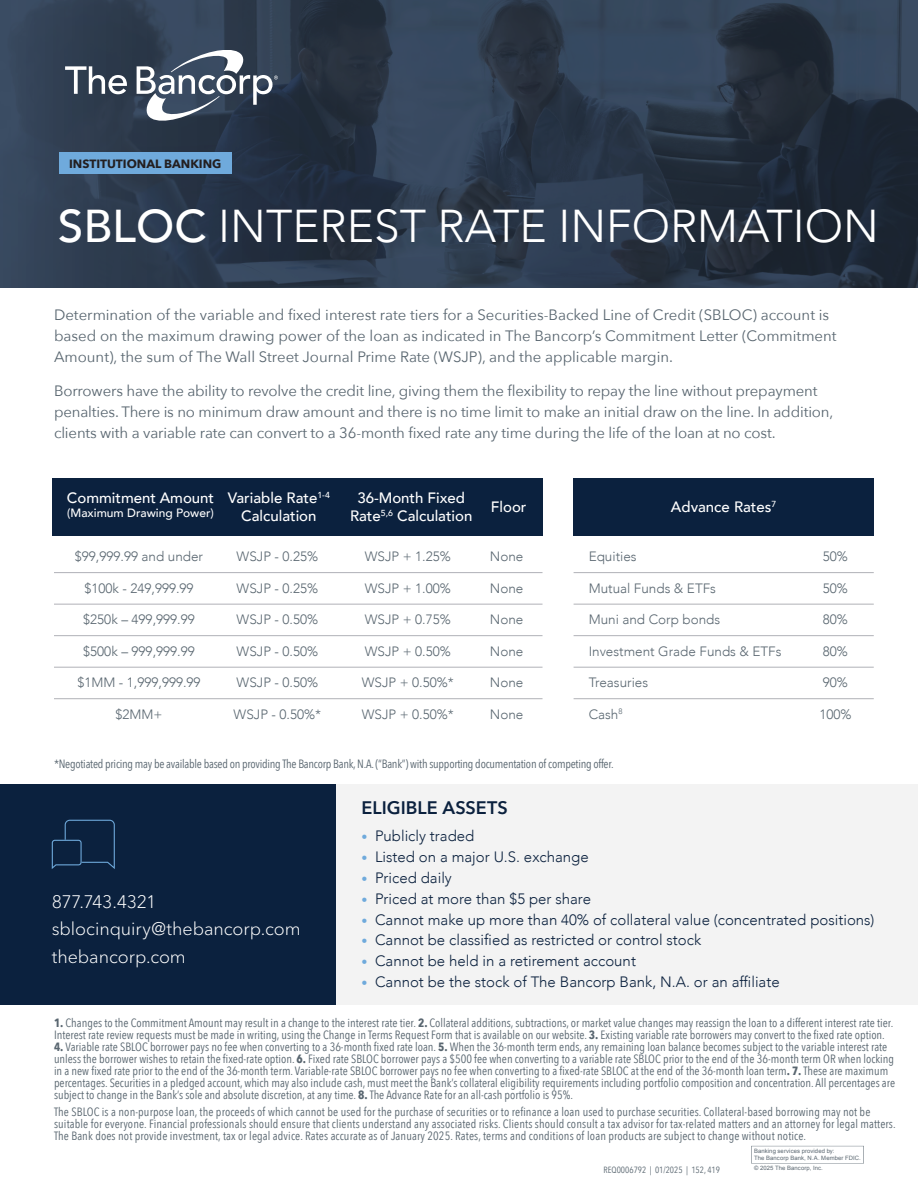
<style>
.page{position:relative;width:918px;height:1188px;background:#fff}
.page>*{position:absolute;margin:0;border:0;box-sizing:border-box;transform-origin:0 0}
.t1{font:300 45.9px "Avenir";color:#fff}
.t2{font:300 18px "Avenir Nxt 2 W1 G";letter-spacing:-.005em;color:#fff}
.Body_Copy_-_List{font:600 18px "Avenir Nxt 2 W1 G";letter-spacing:.005em;color:#0b213e}
.t3{font:300 18px "Avenir Nxt 2 W1 G";letter-spacing:-.025em;color:#fff}
.t4{font:15px/21px "Avenir Next";letter-spacing:-.01em;color:#596670}
.t5{font:300 15px "Avenir";color:#0b213e}
.t6{font:500 15px/18px "Avenir";color:#fff;text-align:center}
.t7{font:300 13.5px "Avenir";color:#596670}
.t8{font:12px/12px "Avenir Next Condensed";color:#596670}
.t9{font:12px "Avenir Next Condensed";letter-spacing:-.02em;color:#596670}
.t10{font:500 12px "Avenir";color:#fff}
.t11{font:700 12px "Avenir Next";color:#231f20}
.t12{font:9px "Avenir Next Condensed";color:#596670}
.t13{font:6px/6.8px "Arial";letter-spacing:.015em;color:#5a6670}
.s1{font-weight:500}
.s2{font-size:12px;color:#6faadc}
.s3{font-weight:700}
</style>
<div class="page">
<svg style="left:0;top:0;width:918px;height:287px;background:#2b384a"></svg>
<svg style="left:65px;top:66px;width:62px;height:28px"></svg>
<svg style="left:137px;top:50px;width:141px;height:71px"></svg>
<svg style="left:751px;top:1146px;width:113px;height:17px"></svg>
<div style="left:59px;top:153px;width:172px;height:21px;background:#6faadc"></div>
<div style="left:52px;top:478px;width:491px;height:58px;background:#0b213e"></div>
<hr style="left:54px;top:572px;width:489px;height:1px;background:#b0b1b7">
<hr style="left:54px;top:604px;width:489px;height:1px;background:#b0b1b7">
<hr style="left:54px;top:635px;width:489px;height:1px;background:#b0b1b7">
<div style="left:574px;top:478px;width:300px;height:58px;background:#0b213e"></div>
<hr style="left:574px;top:572px;width:300px;height:1px;background:#b0b1b7">
<hr style="left:574px;top:604px;width:300px;height:1px;background:#b0b1b7">
<hr style="left:574px;top:635px;width:300px;height:1px;background:#b0b1b7">
<hr style="left:574px;top:667px;width:300px;height:1px;background:#b0b1b7">
<hr style="left:574px;top:698px;width:300px;height:1px;background:#b0b1b7">
<div style="left:335px;top:784px;width:583px;height:220px;background:#f3f3f3"></div>
<div style="left:0;top:784px;width:335px;height:220px;background:#0b213e"></div>
<svg style="left:52px;top:820px;width:63px;height:49px"></svg>
<hr style="left:54px;top:667px;width:489px;height:1px;background:#b0b1b7">
<hr style="left:54px;top:698px;width:489px;height:1px;background:#b0b1b7">
<p class="t11" style="left:69px;top:154px;width:154px">INSTITUTIONAL BANKING</p>
<p class="t1" style="left:58px;top:199px;width:823px"><span class="s1">SBLOC</span> INTEREST RATE INFORMATION</p>
<p class="t4" style="left:54px;top:304px;width:784px">Determination of the variable and fixed interest rate tiers for a Securities-Backed Line of Credit (SBLOC) account is based on the maximum drawing power of the loan as indicated in The Bancorp’s Commitment Letter (Commitment<br>Amount), the sum of The Wall Street Journal Prime Rate (WSJP), and the applicable margin.</p>
<p class="t4" style="left:54px;top:380px;width:781px">Borrowers have the ability to revolve the credit line, giving them the flexibility to repay the line without prepayment penalties. There is no minimum draw amount and there is no time limit to make an initial draw on the line. In addition, clients with a variable rate can convert to a 36-month fixed rate any time during the life of the loan at no cost.</p>
<p class="t6" style="left:350px;top:488px;width:124px">36-Month Fixed<br>Rate<sup>5,6</sup> Calculation</p>
<p class="t7" style="left:365px;top:548px;width:88px">WSJP + 1.25%</p>
<p class="t7" style="left:365px;top:580px;width:88px">WSJP + 1.00%</p>
<p class="t7" style="left:365px;top:611px;width:88px">WSJP + 0.75%</p>
<p class="t7" style="left:365px;top:643px;width:88px">WSJP + 0.50%</p>
<p class="t7" style="left:362px;top:674px;width:94px">WSJP + 0.50%*</p>
<p class="t7" style="left:362px;top:706px;width:94px">WSJP + 0.50%*</p>
<p class="t9" style="left:54px;top:753px;width:561px">*Negotiated pricing may be available based on providing The Bancorp Bank, N.A. (“Bank”) with supporting documentation of competing offer.</p>
<p class="t6" style="left:228px;top:488px;width:103px">Variable Rate<sup>1-4<br></sup>Calculation</p>
<p class="t6" style="left:491px;top:497px;width:37px">Floor</p>
<p class="t6" style="left:67px;top:488px;width:149px">Commitment Amount</p>
<p class="t10" style="left:67px;top:503px;width:148px">(Maximum Drawing Power)</p>
<p class="t6" style="left:671px;top:497px;width:107px">Advance Rates<sup>7</sup></p>
<p class="t7" style="left:75px;top:548px;width:130px">$99,999.99 and under</p>
<p class="t7" style="left:84px;top:580px;width:111px">$100k - 249,999.99</p>
<p class="t7" style="left:83px;top:611px;width:113px">$250k – 499,999.99</p>
<p class="t7" style="left:83px;top:643px;width:113px">$500k – 999,999.99</p>
<p class="t7" style="left:77px;top:674px;width:125px">$1MM - 1,999,999.99</p>
<p class="t7" style="left:116px;top:706px;width:49px">$2MM+</p>
<p class="t7" style="left:237px;top:548px;width:83px">WSJP - 0.25%</p>
<p class="t7" style="left:237px;top:580px;width:83px">WSJP - 0.25%</p>
<p class="t7" style="left:237px;top:611px;width:83px">WSJP - 0.50%</p>
<p class="t7" style="left:237px;top:643px;width:83px">WSJP - 0.50%</p>
<p class="t7" style="left:237px;top:674px;width:83px">WSJP - 0.50%</p>
<p class="t7" style="left:234px;top:706px;width:89px">WSJP - 0.50%*</p>
<p class="t7" style="left:490px;top:548px;width:35px">None</p>
<p class="t7" style="left:490px;top:580px;width:35px">None</p>
<p class="t7" style="left:490px;top:611px;width:35px">None</p>
<p class="t7" style="left:490px;top:643px;width:35px">None</p>
<p class="t7" style="left:490px;top:674px;width:35px">None</p>
<p class="t7" style="left:490px;top:706px;width:35px">None</p>
<p class="t7" style="left:589px;top:548px;width:50px">Equities</p>
<p class="t7" style="left:589px;top:580px;width:129px">Mutual Funds &amp; ETFs</p>
<p class="t7" style="left:589px;top:611px;width:133px">Muni and Corp bonds</p>
<p class="t7" style="left:589px;top:643px;width:194px">Investment Grade Funds &amp; ETFs</p>
<p class="t7" style="left:589px;top:674px;width:61px">Treasuries</p>
<p class="t7" style="left:589px;top:706px;width:35px">Cash<sup>8</sup></p>
<p class="t7" style="left:823px;top:548px;width:27px">50%</p>
<p class="t7" style="left:823px;top:580px;width:27px">50%</p>
<p class="t7" style="left:823px;top:611px;width:27px">80%</p>
<p class="t7" style="left:823px;top:643px;width:27px">80%</p>
<p class="t7" style="left:823px;top:674px;width:27px">90%</p>
<p class="t7" style="left:819px;top:706px;width:34px">100%</p>
<p class="t3" style="left:52px;top:887px;width:106px">877.743.4321</p>
<p class="t2" style="left:52px;top:915px;width:250px">sblocinquiry@thebancorp.com</p>
<p class="t2" style="left:52px;top:942px;width:136px">thebancorp.com</p>
<p class="Body_Copy_-_List" style="left:362px;top:793px;width:148px">ELIGIBLE ASSETS</p>
<p class="t5" style="left:362px;top:827px;width:114px"><span class="s2">•</span> Publicly traded</p>
<p class="t5" style="left:362px;top:848px;width:229px"><span class="s2">•</span> Listed on a major U.S. exchange</p>
<p class="t5" style="left:362px;top:869px;width:92px"><span class="s2">•</span> Priced daily</p>
<p class="t5" style="left:362px;top:890px;width:231px"><span class="s2">•</span> Priced at more than $5 per share</p>
<p class="t5" style="left:362px;top:911px;width:515px"><span class="s2">•</span> Cannot make up more than 40% of collateral value (concentrated positions)</p>
<p class="t5" style="left:362px;top:931px;width:341px"><span class="s2">•</span> Cannot be classified as restricted or control stock</p>
<p class="t5" style="left:362px;top:952px;width:276px"><span class="s2">•</span> Cannot be held in a retirement account</p>
<p class="t5" style="left:362px;top:973px;width:420px"><span class="s2">•</span> Cannot be the stock of The Bancorp Bank, N.A. or an affiliate</p>
<p class="t8" style="left:54px;top:1016px;width:841px"><span class="s3">1.</span> Changes to the Commitment Amount may result in a change to the interest rate tier. <span class="s3">2.</span> Collateral additions, subtractions, or market value changes may reassign the loan to a different interest rate tier.<br>Interest rate review requests must be made in writing, using the Change in Terms Request Form that is available on our website. <span class="s3">3.</span> Existing variable rate borrowers may convert to the fixed rate option.</p>
<p class="t8" style="left:54px;top:1040px;width:843px"><span class="s3">4.</span> Variable rate SBLOC borrower pays no fee when converting to a 36-month fixed rate loan. <span class="s3">5.</span> When the 36-month term ends, any remaining loan balance becomes subject to the variable interest rate unless the borrower wishes to retain the fixed-rate option. <span class="s3">6.</span> Fixed rate SBLOC borrower pays a $500 fee when converting to a variable rate SBLOC prior to the end of the 36-month term OR when locking in a new fixed rate prior to the end of the 36-month term. Variable-rate SBLOC borrower pays no fee when converting to a fixed-rate SBLOC at the end of the 36-month loan term<span class="s3">. 7.</span> These are maximum percentages. Securities in a pledged account, which may also include cash, must meet the Bank’s collateral eligibility requirements including portfolio composition and concentration. All percentages are subject to change in the Bank’s sole and absolute discretion, at any time. <span class="s3">8.</span> The Advance Rate for an all-cash portfolio is 95%.</p>
<p class="t8" style="left:54px;top:1105px;width:843px">The SBLOC is a non-purpose loan, the proceeds of which cannot be used for the purchase of securities or to refinance a loan used to purchase securities. Collateral-based borrowing may not be suitable for everyone. Financial professionals should ensure that clients understand any associated risks. Clients should consult a tax advisor for tax-related matters and an attorney for legal matters.<br>The Bank does not provide investment, tax or legal advice. Rates accurate as of January 2025. Rates, terms and conditions of loan products are subject to change without notice.</p>
<p class="t12" style="left:604px;top:1163px;width:118px">REQ0006792 | 01/2025 | 152, 419</p>
<p class="t13" style="left:754px;top:1164px;width:70px">© 2025 The Bancorp, Inc.</p>
<p class="t13" style="left:754px;top:1148px;width:108px">Banking services provided by:<br>The Bancorp Bank, N.A. Member FDIC.</p>
</div>
